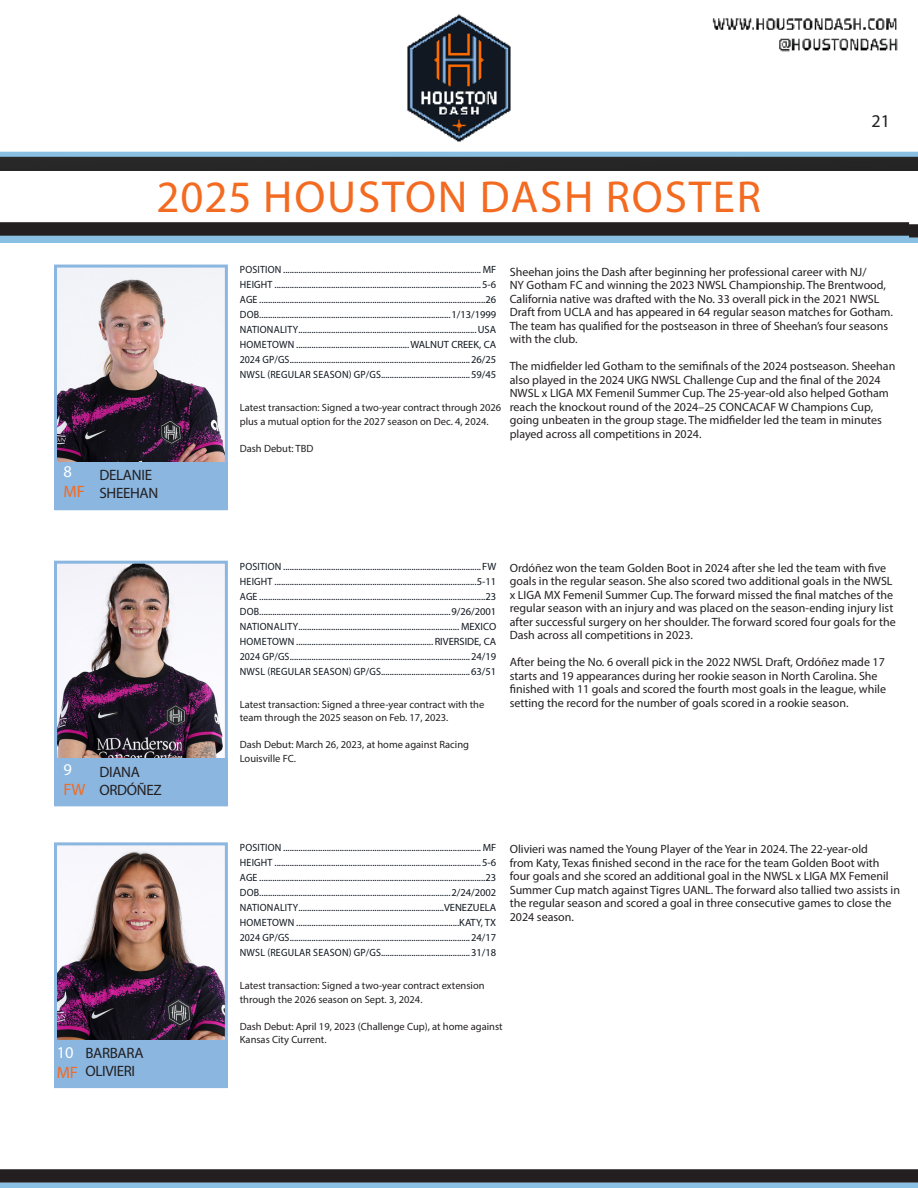
<style>
.page{position:relative;width:918px;height:1188px;background:#fff}
.page>*{position:absolute;margin:0;border:0;box-sizing:border-box;transform-origin:0 0}
.t1{font:45px "Myriad Pro";letter-spacing:.04em;color:#f36a21}
.t2{font:18px "Myriad Pro";color:#231f20}
.t3{font:16.5px "Myriad Pro";color:#f36a21}
.t4{font:16.5px "Myriad Pro";color:#fff}
.t5{font:15px/18px "Myriad Pro";letter-spacing:-.02em;color:#231f20}
.t6{font:12px/13.5px "Myriad Pro";color:#231f20}
.t7{font:10.5px "Myriad Pro";letter-spacing:.02em;color:#0f171f;scale:.95 1}
.t8{font:10.5px "Myriad Pro";color:#0f171f;scale:.95 1}
.t9{font:10.5px/13.5px "Myriad Pro";color:#231f20}
</style>
<div class="page">
<img style="left:0;top:14px;width:918px;height:156px">
<div style="left:0;top:238px;width:918px;height:5px;background:#89c0e3"></div>
<div style="left:0;top:1169px;width:918px;height:14px;background:#231f20"></div>
<div style="left:0;top:1183px;width:918px;height:5px;background:#89c0e3"></div>
<img style="left:58px;top:269px;width:166px;height:193px">
<div style="left:54px;top:265px;width:174px;height:245px;border:3px solid #8ab6e0"></div>
<div style="left:0;top:222px;width:909px;height:14px;background:#231f20"></div>
<div style="left:0;top:236px;width:909px;height:5px;background:#89c0e3"></div>
<div style="left:54px;top:462px;width:174px;height:48px;background:#8ab6e0"></div>
<img style="left:58px;top:565px;width:166px;height:194px">
<div style="left:54px;top:561px;width:174px;height:245px;border:3px solid #8ab6e0"></div>
<div style="left:54px;top:759px;width:174px;height:47px;background:#8ab6e0"></div>
<img style="left:58px;top:846px;width:166px;height:194px">
<div style="left:54px;top:842px;width:174px;height:246px;border:3px solid #8ab6e0"></div>
<div style="left:54px;top:1040px;width:174px;height:48px;background:#8ab6e0"></div>
<p class="t1" style="left:156px;top:169px;width:606px">2025 HOUSTON DASH ROSTER</p>
<h2 class="t2" style="left:872px;top:110px;width:20px">21</h2>
<p class="t4" style="left:63px;top:461px;width:10px">8</p>
<p class="t3" style="left:63px;top:481px;width:23px">MF</p>
<p class="t5" style="left:99px;top:466px;width:54px">DELANIE</p>
<p class="t5" style="left:99px;top:484px;width:60px">SHEEHAN</p>
<p class="t4" style="left:63px;top:759px;width:10px">9</p>
<p class="t3" style="left:63px;top:779px;width:23px">FW</p>
<p class="t5" style="left:99px;top:763px;width:64px">DIANA<br>ORDÓÑEZ</p>
<p class="t4" style="left:57px;top:1042px;width:18px">10</p>
<p class="t3" style="left:57px;top:1062px;width:23px">MF</p>
<p class="t5" style="left:85px;top:1044px;width:60px">BARBARA<br>OLIVIERI</p>
<p class="t7" style="left:240px;top:263px;width:271px">POSITION ........................................................................................... MF</p>
<p class="t7" style="left:240px;top:278px;width:271px">HEIGHT ...............................................................................................5-6</p>
<p class="t7" style="left:240px;top:293px;width:271px">AGE ........................................................................................................26</p>
<p class="t8" style="left:240px;top:308px;width:271px">DOB........................................................................................1/13/1999</p>
<p class="t7" style="left:240px;top:323px;width:271px">NATIONALITY..................................................................................USA</p>
<p class="t8" style="left:240px;top:338px;width:271px">HOMETOWN ....................................................WALNUT CREEK, CA</p>
<p class="t8" style="left:240px;top:353px;width:272px">2024 GP/GS...................................................................................26/25</p>
<p class="t7" style="left:240px;top:368px;width:271px">NWSL (REGULAR SEASON) GP/GS.........................................59/45</p>
<p class="t9" style="left:240px;top:401px;width:263px">Latest transaction: Signed a two-year contract through 2026 plus a mutual option for the 2027 season on Dec. 4, 2024.</p>
<p class="t9" style="left:240px;top:442px;width:75px">Dash Debut: TBD</p>
<p class="t6" style="left:510px;top:265px;width:385px">Sheehan joins the Dash after beginning her professional career with NJ/<br>NY Gotham FC and winning the 2023 NWSL Championship. The Brentwood, California native was drafted with the No. 33 overall pick in the 2021 NWSL Draft from UCLA and has appeared in 64 regular season matches for Gotham.<br>The team has qualified for the postseason in three of Sheehan’s four seasons with the club.</p>
<p class="t6" style="left:510px;top:359px;width:387px">The midfielder led Gotham to the semifinals of the 2024 postseason. Sheehan also played in the 2024 UKG NWSL Challenge Cup and the final of the 2024<br>NWSL x LIGA MX Femenil Summer Cup. The 25-year-old also helped Gotham reach the knockout round of the 2024–25 CONCACAF W Champions Cup, going unbeaten in the group stage. The midfielder led the team in minutes played across all competitions in 2024.</p>
<p class="t7" style="left:240px;top:560px;width:271px">POSITION ...........................................................................................FW</p>
<p class="t7" style="left:240px;top:575px;width:271px">HEIGHT .............................................................................................5-11</p>
<p class="t7" style="left:240px;top:590px;width:271px">AGE ........................................................................................................23</p>
<p class="t8" style="left:240px;top:605px;width:271px">DOB........................................................................................9/26/2001</p>
<p class="t7" style="left:240px;top:620px;width:271px">NATIONALITY.......................................................................... MEXICO</p>
<p class="t8" style="left:240px;top:635px;width:271px">HOMETOWN ............................................................... RIVERSIDE, CA</p>
<p class="t8" style="left:240px;top:650px;width:272px">2024 GP/GS...................................................................................24/19</p>
<p class="t7" style="left:240px;top:665px;width:271px">NWSL (REGULAR SEASON) GP/GS.........................................63/51</p>
<p class="t9" style="left:240px;top:697px;width:246px">Latest transaction: Signed a three-year contract with the team through the 2025 season on Feb. 17, 2023.</p>
<p class="t9" style="left:240px;top:738px;width:231px">Dash Debut: March 26, 2023, at home against Racing<br>Louisville FC.</p>
<p class="t6" style="left:510px;top:561px;width:388px">Ordóñez won the team Golden Boot in 2024 after she led the team with five goals in the regular season. She also scored two additional goals in the NWSL x LIGA MX Femenil Summer Cup. The forward missed the final matches of the regular season with an injury and was placed on the season-ending injury list after successful surgery on her shoulder. The forward scored four goals for the Dash across all competitions in 2023.</p>
<p class="t6" style="left:510px;top:655px;width:378px">After being the No. 6 overall pick in the 2022 NWSL Draft, Ordóñez made 17 starts and 19 appearances during her rookie season in North Carolina. She finished with 11 goals and scored the fourth most goals in the league, while setting the record for the number of goals scored in a rookie season.</p>
<p class="t7" style="left:240px;top:841px;width:271px">POSITION ........................................................................................... MF</p>
<p class="t7" style="left:240px;top:856px;width:271px">HEIGHT ...............................................................................................5-6</p>
<p class="t7" style="left:240px;top:871px;width:271px">AGE ........................................................................................................23</p>
<p class="t8" style="left:240px;top:886px;width:271px">DOB........................................................................................2/24/2002</p>
<p class="t7" style="left:240px;top:901px;width:271px">NATIONALITY...................................................................VENEZUELA</p>
<p class="t7" style="left:240px;top:916px;width:271px">HOMETOWN ...........................................................................KATY, TX</p>
<p class="t8" style="left:240px;top:931px;width:272px">2024 GP/GS...................................................................................24/17</p>
<p class="t7" style="left:240px;top:946px;width:271px">NWSL (REGULAR SEASON) GP/GS.........................................31/18</p>
<p class="t9" style="left:240px;top:979px;width:246px">Latest transaction: Signed a two-year contract extension through the 2026 season on Sept. 3, 2024.</p>
<p class="t9" style="left:240px;top:1019px;width:264px">Dash Debut: April 19, 2023 (Challenge Cup), at home against<br>Kansas City Current.</p>
<p class="t6" style="left:510px;top:842px;width:392px">Olivieri was named the Young Player of the Year in 2024. The 22-year-old<br>from Katy, Texas finished second in the race for the team Golden Boot with four goals and she scored an additional goal in the NWSL x LIGA MX Femenil Summer Cup match against Tigres UANL. The forward also tallied two assists in the regular season and scored a goal in three consecutive games to close the 2024 season.</p>
</div>
